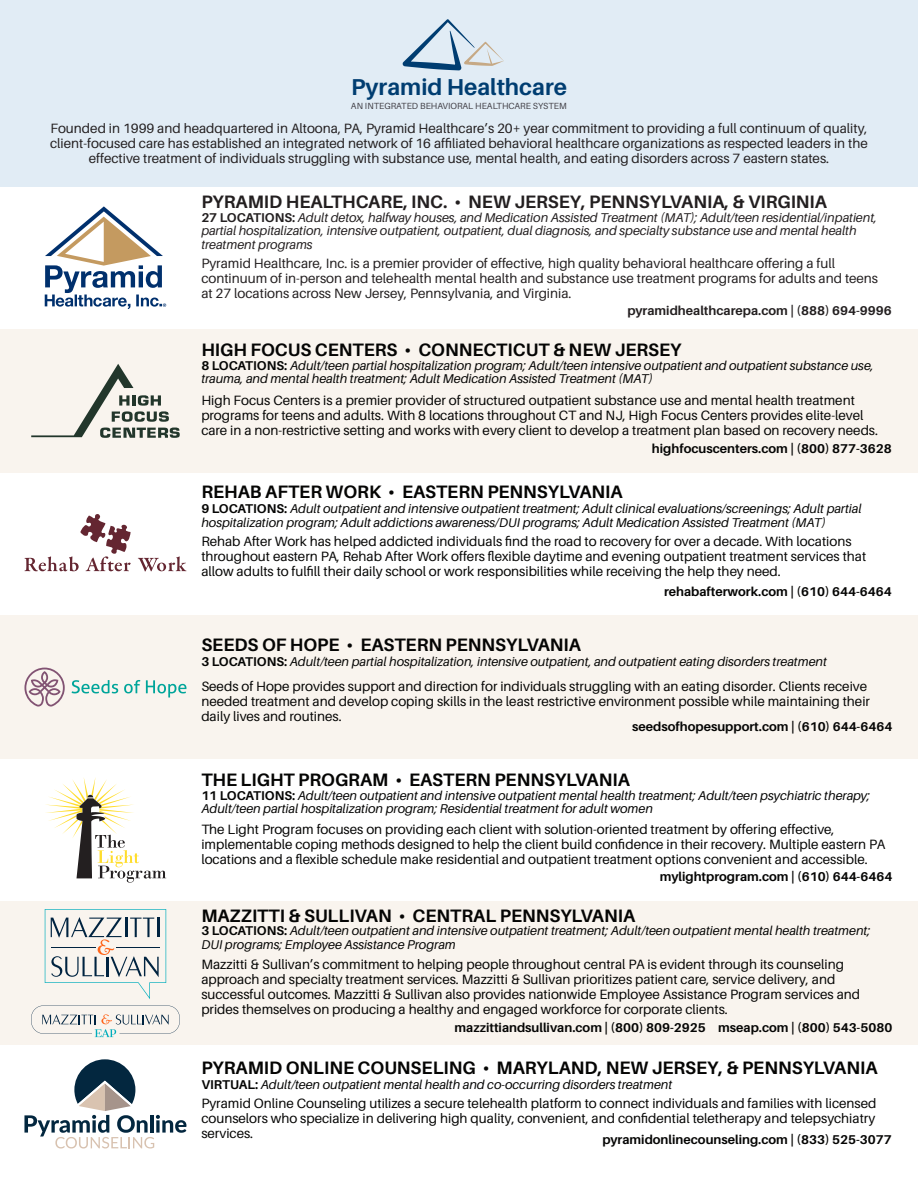
<style>
.page{position:relative;width:918px;height:1188px;background:#fff}
.page>*{position:absolute;margin:0;border:0;box-sizing:border-box;transform-origin:0 0}
.t1{font:700 22.95px "Aileron";color:#003d71}
.t2{font:700 18px "Aileron";color:#050504}
.t3{font:700 18px "Aileron";color:#231f20}
.t4{font:13.5px/15px "Aileron";color:#050504}
.t5{font:13.5px/15px "Aileron";color:#231f20;text-align:center}
.t6{font:italic 12.75px/13.5px "Aileron";color:#050504}
.t7{font:700 12.75px "Aileron";color:#050504}
.t8{font:italic 12.75px/13.5px "Aileron";color:#231f20}
.t9{font:700 12.75px "Aileron";color:#231f20}
.t10{font:8.85px "Aileron";color:#434148}
.s1{font-weight:700;font-style:normal}
</style>
<div class="page">
<div style="left:0;top:329px;width:918px;height:143px;background:#f9f4ee"></div>
<div style="left:0;top:616px;width:918px;height:143px;background:#f9f4ee"></div>
<div style="left:0;top:901px;width:918px;height:144px;background:#f9f4ee"></div>
<div style="left:0;top:0;width:918px;height:186px;background:#e1ecf5"></div>
<svg style="left:45px;top:206px;width:121px;height:103px"></svg>
<svg style="left:31px;top:364px;width:149px;height:74px"></svg>
<svg style="left:24px;top:514px;width:162px;height:58px"></svg>
<svg style="left:72px;top:680px;width:46px;height:13px"></svg>
<svg style="left:124px;top:680px;width:16px;height:13px"></svg>
<svg style="left:146px;top:680px;width:40px;height:18px"></svg>
<svg style="left:24px;top:668px;width:41px;height:39px"></svg>
<svg style="left:46px;top:778px;width:120px;height:105px"></svg>
<svg style="left:45px;top:909px;width:121px;height:90px"></svg>
<svg style="left:31px;top:1005px;width:149px;height:32px"></svg>
<svg style="left:403px;top:19px;width:101px;height:51px"></svg>
<svg style="left:24px;top:1059px;width:162px;height:90px"></svg>
<h1 class="t1" style="left:351px;top:75px;width:217px">Pyramid Healthcare</h1>
<p class="t10" style="left:351px;top:101px;width:217px">AN INTEGRATED BEHAVIORAL HEALTHCARE SYSTEM</p>
<p class="t5" style="left:50px;top:121px;width:819px">Founded in 1999 and headquartered in Altoona, PA, Pyramid Healthcare’s 20+ year commitment to providing a full continuum of quality, client-focused care has established an integrated network of 16 affiliated behavioral healthcare organizations as respected leaders in the effective treatment of individuals struggling with substance use, mental health, and eating disorders across 7 eastern states.</p>
<h2 class="t3" style="left:201px;top:192px;width:627px">PYRAMID HEALTHCARE, INC. • NEW JERSEY, PENNSYLVANIA, &amp; VIRGINIA</h2>
<p class="t8" style="left:201px;top:211px;width:677px"><span class="s1">27 LOCATIONS:</span> Adult detox, halfway houses, and Medication Assisted Treatment (MAT); Adult/teen residential/inpatient, partial hospitalization, intensive outpatient, outpatient, dual diagnosis, and specialty substance use and mental health treatment programs</p>
<p class="t5" style="left:201px;top:256px;width:678px;text-align:left">Pyramid Healthcare, Inc. is a premier provider of effective, high quality behavioral healthcare offering a full continuum of in-person and telehealth mental health and substance use treatment programs for adults and teens at 27 locations across New Jersey, Pennsylvania, and Virginia.</p>
<p class="t9" style="left:627px;top:304px;width:266px">pyramidhealthcarepa.com | (888) 694-9996</p>
<h2 class="t2" style="left:201px;top:340px;width:482px">HIGH FOCUS CENTERS • CONNECTICUT &amp; NEW JERSEY</h2>
<p class="t6" style="left:201px;top:359px;width:674px"><span class="s1">8 LOCATIONS:</span> Adult/teen partial hospitalization program; Adult/teen intensive outpatient and outpatient substance use, trauma, and mental health treatment; Adult Medication Assisted Treatment (MAT)</p>
<p class="t4" style="left:201px;top:393px;width:678px">High Focus Centers is a premier provider of structured outpatient substance use and mental health treatment programs for teens and adults. With 8 locations throughout CT and NJ, High Focus Centers provides elite-level care in a non-restrictive setting and works with every client to develop a treatment plan based on recovery needs.</p>
<p class="t7" style="left:652px;top:442px;width:241px">highfocuscenters.com | (800) 877-3628</p>
<h2 class="t2" style="left:201px;top:481px;width:423px">REHAB AFTER WORK • EASTERN PENNSYLVANIA</h2>
<p class="t6" style="left:201px;top:502px;width:662px"><span class="s1">9 LOCATIONS:</span> Adult outpatient and intensive outpatient treatment; Adult clinical evaluations/screenings; Adult partial hospitalization program; Adult addictions awareness/DUI programs; Adult Medication Assisted Treatment (MAT)</p>
<p class="t4" style="left:201px;top:534px;width:667px">Rehab After Work has helped addicted individuals find the road to recovery for over a decade. With locations throughout eastern PA, Rehab After Work offers flexible daytime and evening outpatient treatment services that allow adults to fulfill their daily school or work responsibilities while receiving the help they need.</p>
<p class="t7" style="left:664px;top:584px;width:229px">rehabafterwork.com | (610) 644-6464</p>
<h2 class="t2" style="left:201px;top:634px;width:381px">SEEDS OF HOPE • EASTERN PENNSYLVANIA</h2>
<p class="t6" style="left:201px;top:655px;width:627px"><span class="s1">3 LOCATIONS:</span> Adult/teen partial hospitalization, intensive outpatient, and outpatient eating disorders treatment</p>
<p class="t4" style="left:201px;top:679px;width:670px">Seeds of Hope provides support and direction for individuals struggling with an eating disorder. Clients receive needed treatment and develop coping skills in the least restrictive environment possible while maintaining their daily lives and routines.</p>
<p class="t7" style="left:632px;top:720px;width:262px">seedsofhopesupport.com | (610) 644-6464</p>
<h2 class="t2" style="left:201px;top:770px;width:430px">THE LIGHT PROGRAM • EASTERN PENNSYLVANIA</h2>
<p class="t6" style="left:201px;top:789px;width:670px"><span class="s1">11 LOCATIONS:</span> Adult/teen outpatient and intensive outpatient mental health treatment; Adult/teen psychiatric therapy;<br>Adult/teen partial hospitalization program; Residential treatment for adult women</p>
<p class="t4" style="left:201px;top:822px;width:686px">The Light Program focuses on providing each client with solution-oriented treatment by offering effective, implementable coping methods designed to help the client build confidence in their recovery. Multiple eastern PA locations and a flexible schedule make residential and outpatient treatment options convenient and accessible.</p>
<p class="t7" style="left:660px;top:870px;width:234px">mylightprogram.com | (610) 644-6464</p>
<h2 class="t2" style="left:201px;top:906px;width:435px">MAZZITTI &amp; SULLIVAN • CENTRAL PENNSYLVANIA</h2>
<p class="t6" style="left:201px;top:924px;width:671px"><span class="s1">3 LOCATIONS:</span> Adult/teen outpatient and intensive outpatient treatment; Adult/teen outpatient mental health treatment;<br>DUI programs; Employee Assistance Program</p>
<p class="t4" style="left:201px;top:957px;width:660px">Mazzitti &amp; Sullivan’s commitment to helping people throughout central PA is evident through its counseling approach and specialty treatment services. Mazzitti &amp; Sullivan prioritizes patient care, service delivery, and successful outcomes. Mazzitti &amp; Sullivan also provides nationwide Employee Assistance Program services and prides themselves on producing a healthy and engaged workforce for corporate clients.</p>
<p class="t7" style="left:455px;top:1021px;width:439px">mazzittiandsullivan.com | (800) 809-2925 mseap.com | (800) 543-5080</p>
<h2 class="t2" style="left:201px;top:1057px;width:678px">PYRAMID ONLINE COUNSELING • MARYLAND, NEW JERSEY, &amp; PENNSYLVANIA</h2>
<p class="t6" style="left:201px;top:1078px;width:472px"><span class="s1">VIRTUAL:</span> Adult/teen outpatient mental health and co-occurring disorders treatment</p>
<p class="t4" style="left:201px;top:1096px;width:677px;text-align:justify">Pyramid Online Counseling utilizes a secure telehealth platform to connect individuals and families with licensed counselors who specialize in delivering high quality, convenient, and confidential teletherapy and telepsychiatry services.</p>
<p class="t7" style="left:602px;top:1132px;width:291px">pyramidonlinecounseling.com | (833) 525-3077</p>
</div>
